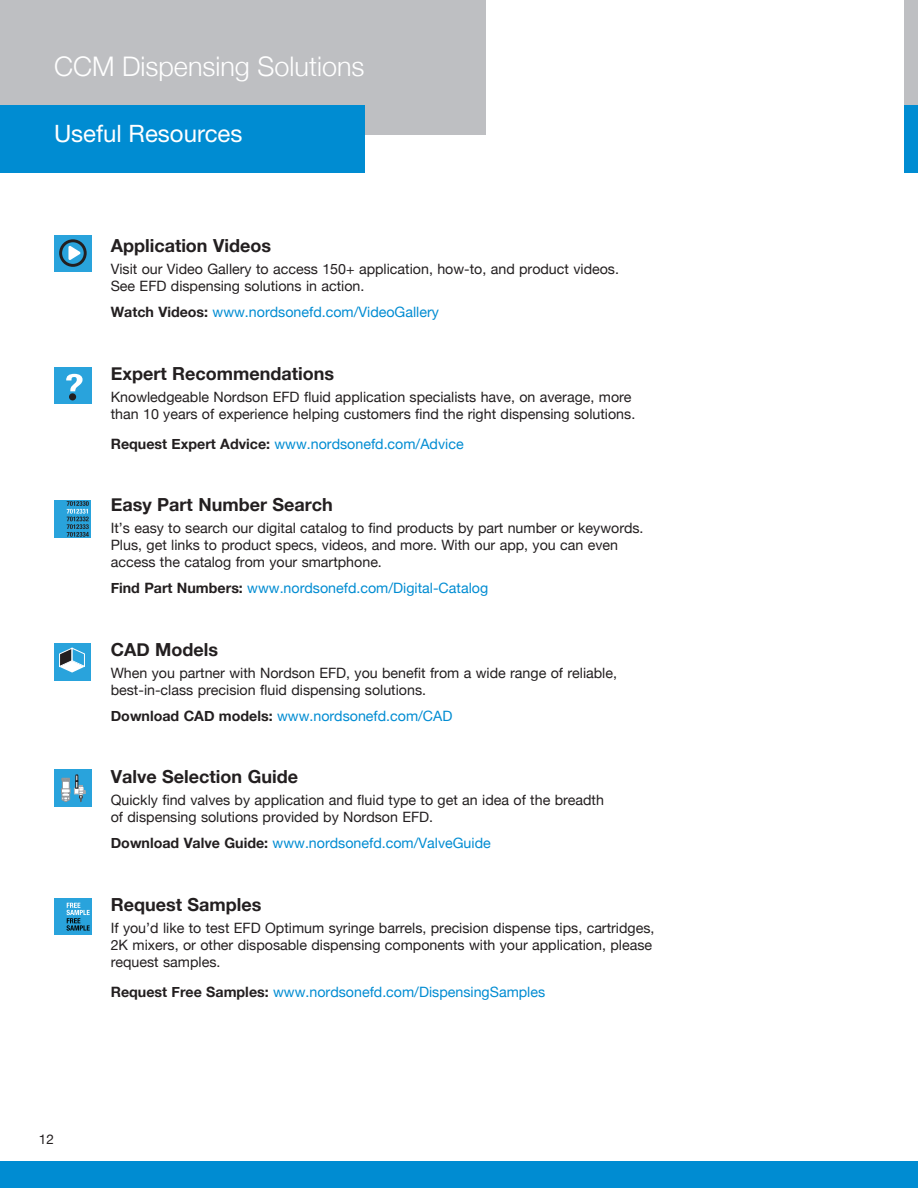
<style>
.page{position:relative;width:918px;height:1188px;background:#fff}
.page>*{position:absolute;margin:0;border:0;box-sizing:border-box;transform-origin:0 0}
.EFD-DataSheet-MainTi{font:300 27px "Helvetica Neue";color:#fff}
.EFD-DataSheet-MainTi-2{font:24px "Helvetica Neue LT Std";color:#fff}
.Product_Features_and{font:700 18px "Helvetica Neue";color:#231f20}
.Product_Description{font:14.25px/17.1px "Helvetica Neue";color:#231f20}
.Product_Description-2{font:14.25px "Helvetica Neue";color:#008cd2}
.t1{font:13.5px "Helvetica Neue";color:#231f20}
.s1{font-weight:700;color:#231f20}
</style>
<div class="page">
<div style="left:0;top:1161px;width:918px;height:27px;background:#008cd2"></div>
<div style="left:904px;top:0;width:14px;height:135px;background:#bebfc2"></div>
<div style="left:0;top:0;width:486px;height:135px;background:#bebfc2"></div>
<div style="left:904px;top:105px;width:14px;height:67px;background:#008cd2"></div>
<div style="left:0;top:105px;width:364px;height:67px;background:#008cd2"></div>
<div style="left:54px;top:235px;width:37px;height:37px;background:#29a3dc"></div>
<div style="left:59px;top:239px;width:28px;height:28px;border:3px solid #231f20;border-radius:50%"></div>
<svg style="left:68px;top:246px;width:13px;height:14px"></svg>
<div style="left:54px;top:898px;width:37px;height:36px;background:#29a3dc"></div>
<svg style="left:67px;top:903px;width:23px;height:28px"></svg>
<div style="left:54px;top:643px;width:36px;height:37px;background:#29a3dc"></div>
<svg style="left:59px;top:648px;width:26px;height:25px"></svg>
<div style="left:55px;top:770px;width:37px;height:37px;background:#29a3dc"></div>
<svg style="left:61px;top:775px;width:24px;height:27px"></svg>
<div style="left:54px;top:500px;width:37px;height:37px;background:#29a3dc"></div>
<svg style="left:67px;top:501px;width:22px;height:36px"></svg>
<div style="left:54px;top:368px;width:37px;height:36px;background:#29a3dc"></div>
<svg style="left:66px;top:374px;width:17px;height:17px"></svg>
<div style="left:69px;top:393px;width:7px;height:7px;background:#231f20;border-radius:50%"></div>
<p class="EFD-DataSheet-MainTi" style="left:54px;top:49px;width:312px">CCM Dispensing Solutions</p>
<p class="EFD-DataSheet-MainTi-2" style="left:54px;top:119px;width:190px">Useful Resources</p>
<p class="Product_Features_and" style="left:111px;top:235px;width:162px">Application Videos</p>
<p class="Product_Description" style="left:111px;top:260px;width:510px">Visit our Video Gallery to access 150+ application, how-to, and product videos.<br>See EFD dispensing solutions in action.</p>
<p class="Product_Description-2" style="left:111px;top:304px;width:330px"><span class="s1">Watch Videos:</span> www.nordsonefd.com/VideoGallery</p>
<p class="Product_Features_and" style="left:111px;top:362px;width:225px">Expert Recommendations</p>
<p class="Product_Description" style="left:111px;top:388px;width:526px">Knowledgeable Nordson EFD fluid application specialists have, on average, more than 10 years of experience helping customers find the right dispensing solutions.</p>
<p class="Product_Description-2" style="left:111px;top:435px;width:354px"><span class="s1">Request Expert Advice:</span> www.nordsonefd.com/Advice</p>
<p class="Product_Features_and" style="left:111px;top:494px;width:224px">Easy Part Number Search</p>
<p class="Product_Description" style="left:111px;top:519px;width:534px">It’s easy to search our digital catalog to find products by part number or keywords.<br>Plus, get links to product specs, videos, and more. With our app, you can even access the catalog from your smartphone.</p>
<p class="Product_Description-2" style="left:111px;top:580px;width:379px"><span class="s1">Find Part Numbers:</span> www.nordsonefd.com/Digital-Catalog</p>
<p class="Product_Features_and" style="left:111px;top:638px;width:109px">CAD Models</p>
<p class="Product_Description" style="left:111px;top:664px;width:508px">When you partner with Nordson EFD, you benefit from a wide range of reliable, best-in-class precision fluid dispensing solutions.</p>
<p class="Product_Description-2" style="left:111px;top:707px;width:343px"><span class="s1">Download CAD models:</span> www.nordsonefd.com/CAD</p>
<p class="Product_Features_and" style="left:111px;top:766px;width:189px">Valve Selection Guide</p>
<p class="Product_Description" style="left:111px;top:791px;width:495px">Quickly find valves by application and fluid type to get an idea of the breadth of dispensing solutions provided by Nordson EFD.</p>
<p class="Product_Description-2" style="left:111px;top:835px;width:382px"><span class="s1">Download Valve Guide:</span> www.nordsonefd.com/ValveGuide</p>
<p class="t1" style="left:39px;top:1131px;width:17px">12</p>
<p class="Product_Features_and" style="left:111px;top:893px;width:152px">Request Samples</p>
<p class="Product_Description" style="left:111px;top:919px;width:545px">If you’d like to test EFD Optimum syringe barrels, precision dispense tips, cartridges,<br>2K mixers, or other disposable dispensing components with your application, please request samples.</p>
<p class="Product_Description-2" style="left:111px;top:983px;width:436px"><span class="s1">Request Free Samples:</span> www.nordsonefd.com/DispensingSamples</p>
</div>
